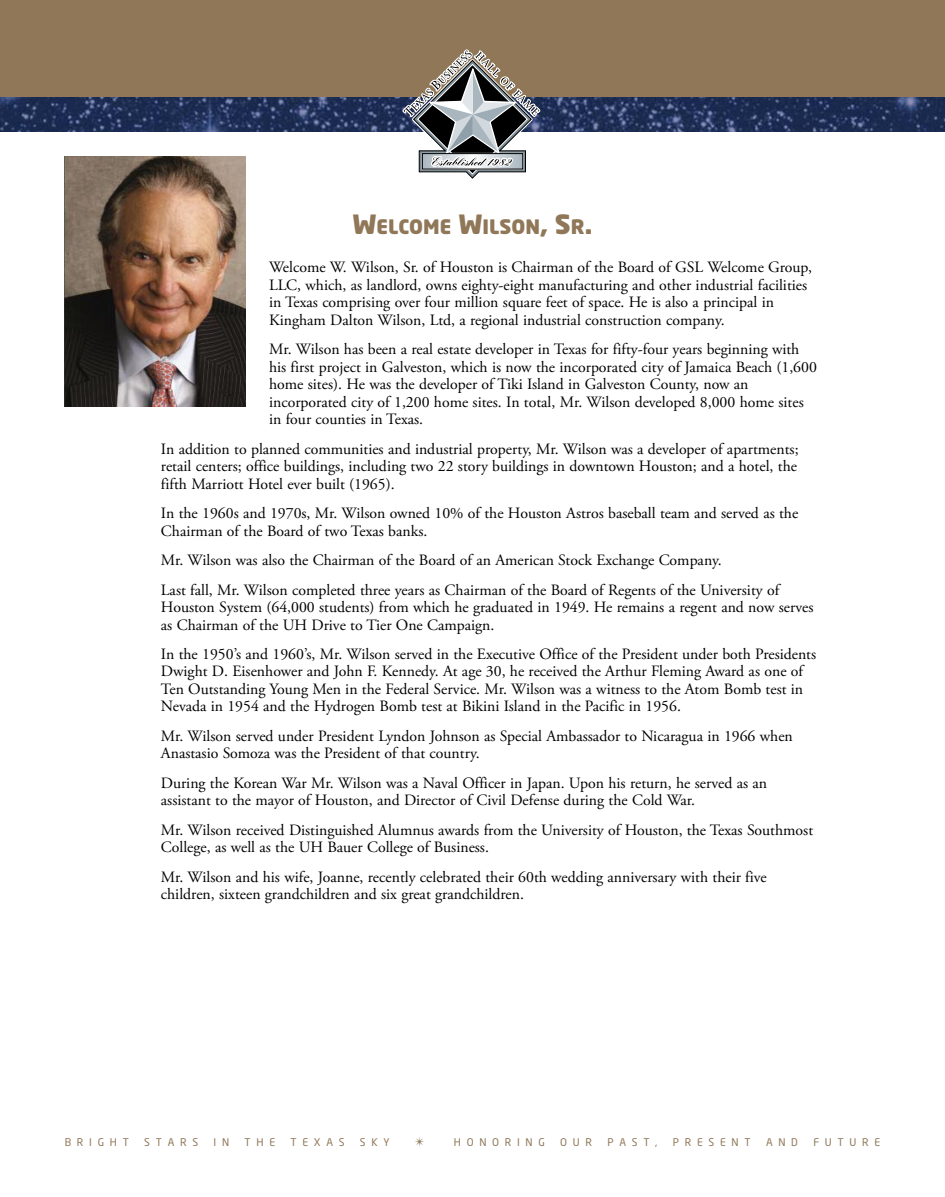
<style>
.page{position:relative;width:945px;height:1197px;background:#fff}
.page>*{position:absolute;margin:0;border:0;box-sizing:border-box;transform-origin:0 0}
.t1{font:900 19.6px "Neo Sans";color:#8f7758}
.t2{font:15.75px/17.5px "Adobe Garamond Pro";color:#000}
.t3{font:10.5px "Neo Sans";letter-spacing:.545em;color:#8f7758}
.s1{font-size:26.25px}
</style>
<div class="page">
<img style="left:0;top:97px;width:945px;height:35px">
<div style="left:0;top:0;width:945px;height:97px;background:#8f7758"></div>
<img style="left:65px;top:157px;width:180px;height:249px">
<svg style="left:400px;top:49px;width:143px;height:130px"></svg>
<p class="t1" style="left:353px;top:219px;width:241px"><span class="s1">W</span>ELCOME <span class="s1">W</span>ILSON<span class="s1">, S</span>R<span class="s1">.</span></p>
<p class="t2" style="left:269px;top:260px;width:545px">Welcome W. Wilson, Sr. of Houston is Chairman of the Board of GSL Welcome Group, LLC, which, as landlord, owns eighty-eight manufacturing and other industrial facilities in Texas comprising over four million square feet of space. He is also a principal in Kingham Dalton Wilson, Ltd, a regional industrial construction company.</p>
<p class="t2" style="left:269px;top:342px;width:549px">Mr. Wilson has been a real estate developer in Texas for fifty-four years beginning with his first project in Galveston, which is now the incorporated city of Jamaica Beach (1,600 home sites). He was the developer of Tiki Island in Galveston County, now an incorporated city of 1,200 home sites. In total, Mr. Wilson developed 8,000 home sites in four counties in Texas.</p>
<p class="t2" style="left:161px;top:441px;width:639px;text-align:justify">In addition to planned communities and industrial property, Mr. Wilson was a developer of apartments; retail centers; office buildings, including two 22 story buildings in downtown Houston; and a hotel, the fifth Marriott Hotel ever built (1965).</p>
<p class="t2" style="left:161px;top:506px;width:639px">In the 1960s and 1970s, Mr. Wilson owned 10% of the Houston Astros baseball team and served as the<br>Chairman of the Board of two Texas banks.</p>
<p class="t2" style="left:161px;top:547px;width:620px;line-height:29.4px">Mr. Wilson was also the Chairman of the Board of an American Stock Exchange Company.<br>Last fall, Mr. Wilson completed three years as Chairman of the Board of Regents of the University of</p>
<p class="t2" style="left:161px;top:600px;width:654px">Houston System (64,000 students) from which he graduated in 1949. He remains a regent and now serves as Chairman of the UH Drive to Tier One Campaign.</p>
<p class="t2" style="left:161px;top:647px;width:657px">In the 1950’s and 1960’s, Mr. Wilson served in the Executive Office of the President under both Presidents Dwight D. Eisenhower and John F. Kennedy. At age 30, he received the Arthur Fleming Award as one of Ten Outstanding Young Men in the Federal Service. Mr. Wilson was a witness to the Atom Bomb test in Nevada in 1954 and the Hydrogen Bomb test at Bikini Island in the Pacific in 1956.</p>
<p class="t2" style="left:161px;top:729px;width:633px">Mr. Wilson served under President Lyndon Johnson as Special Ambassador to Nicaragua in 1966 when<br>Anastasio Somoza was the President of that country.</p>
<p class="t2" style="left:161px;top:776px;width:608px">During the Korean War Mr. Wilson was a Naval Officer in Japan. Upon his return, he served as an assistant to the mayor of Houston, and Director of Civil Defense during the Cold War.</p>
<p class="t2" style="left:161px;top:823px;width:654px">Mr. Wilson received Distinguished Alumnus awards from the University of Houston, the Texas Southmost<br>College, as well as the UH Bauer College of Business.</p>
<p class="t2" style="left:161px;top:869px;width:607px">Mr. Wilson and his wife, Joanne, recently celebrated their 60th wedding anniversary with their five children, sixteen grandchildren and six great grandchildren.</p>
<p class="t3" style="left:65px;top:1139px;width:66px">BRIGHT</p>
<p class="t3" style="left:144px;top:1139px;width:55px">STARS</p>
<p class="t3" style="left:214px;top:1139px;width:17px">I N</p>
<p class="t3" style="left:245px;top:1139px;width:32px">THE</p>
<p class="t3" style="left:291px;top:1139px;width:56px">TEXAS</p>
<p class="t3" style="left:360px;top:1139px;width:31px">SKY</p>
<p class="t3" style="left:454px;top:1139px;width:93px">HONORING</p>
<p class="t3" style="left:560px;top:1139px;width:33px">OUR</p>
<p class="t3" style="left:608px;top:1139px;width:51px">PAST,</p>
<p class="t3" style="left:673px;top:1139px;width:79px">PRESENT</p>
<p class="t3" style="left:766px;top:1139px;width:33px">AND</p>
<p class="t3" style="left:813px;top:1139px;width:68px">FUTURE</p>
</div>
